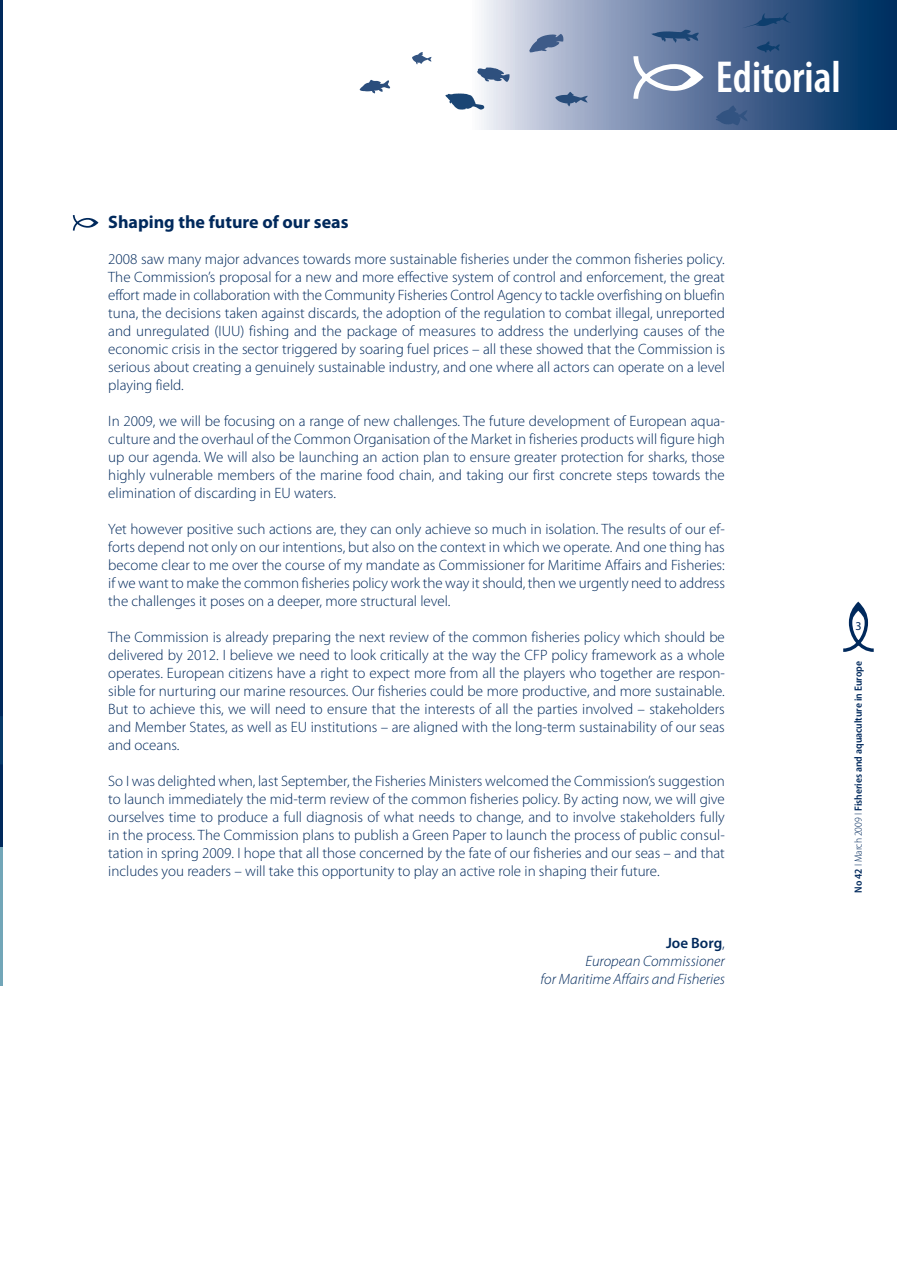
<style>
.page{position:relative;width:897px;height:1267px;background:#fff}
.page>*{position:absolute;margin:0;border:0;box-sizing:border-box;transform-origin:0 0}
.t1{font:600 condensed 45px "Myriad Pro";color:#fff}
.t2{font:700 18px "Myriad Pro";color:#00295c}
.t3{font:300 15px/18px "Myriad Pro";color:#00295c;text-align:justify}
.t4{font:italic 300 15px/18px "Myriad Pro";color:#00295c;text-align:right}
.t5{font:12px "Myriad Pro";color:#00295c}
.t6{font:600 semi-condensed 10.5px "Myriad Pro";color:#00295c}
.s1{font-weight:600;font-style:normal}
.s2{font-style:normal}
.s3{font-weight:300}
</style>
<div class="page">
<div style="left:0;top:0;width:15px;height:862px;background:#00295c"></div>
<div style="left:0;top:847px;width:15px;height:138px;background:#72a6b8"></div>
<svg style="left:0;top:716px;width:3px;height:48px"></svg>
<svg style="left:481px;top:0;width:416px;height:130px;background:#657ea2"></svg>
<svg style="left:843px;top:602px;width:31px;height:50px"></svg>
<svg style="left:73px;top:215px;width:25px;height:16px"></svg>
<svg style="left:633px;top:56px;width:71px;height:43px"></svg>
<svg style="left:555px;top:92px;width:33px;height:14px"></svg>
<svg style="left:757px;top:41px;width:23px;height:11px"></svg>
<svg style="left:360px;top:80px;width:30px;height:13px"></svg>
<svg style="left:652px;top:30px;width:47px;height:13px"></svg>
<svg style="left:716px;top:105px;width:32px;height:20px"></svg>
<svg style="left:412px;top:52px;width:19px;height:12px"></svg>
<svg style="left:477px;top:67px;width:33px;height:15px"></svg>
<svg style="left:529px;top:34px;width:34px;height:18px"></svg>
<svg style="left:446px;top:93px;width:38px;height:17px"></svg>
<svg style="left:742px;top:13px;width:49px;height:15px"></svg>
<div style="left:3px;top:0;width:32px;height:1037px;background:#fff"></div>
<h1 class="t1" style="left:716px;top:61px;width:127px">Editorial</h1>
<p class="t2" style="left:108px;top:215px;width:242px">Shaping the future of our seas</p>
<p class="t3" style="left:108px;top:251px;width:618px">2008 saw many major advances towards more sustainable fisheries under the common fisheries policy.<br>The Commission’s proposal for a new and more effective system of control and enforcement, the great effort made in collaboration with the Community Fisheries Control Agency to tackle overfishing on bluefin tuna, the decisions taken against discards, the adoption of the regulation to combat illegal, unreported and unregulated (IUU) fishing and the package of measures to address the underlying causes of the economic crisis in the sector triggered by soaring fuel prices – all these showed that the Commission is serious about creating a genuinely sustainable industry, and one where all actors can operate on a level playing field.</p>
<p class="t3" style="left:108px;top:413px;width:618px">In 2009, we will be focusing on a range of new challenges. The future development of European aqua&shy;culture and the overhaul of the Common Organisation of the Market in fisheries products will figure high up our agenda. We will also be launching an action plan to ensure greater protection for sharks, those highly vulnerable members of the marine food chain, and taking our first concrete steps towards the elimination of discarding in EU waters.</p>
<p class="t3" style="left:108px;top:521px;width:618px">Yet however positive such actions are, they can only achieve so much in isolation. The results of our ef&shy;forts depend not only on our intentions, but also on the context in which we operate. And one thing has become clear to me over the course of my mandate as Commissioner for Maritime Affairs and Fisheries: if we want to make the common fisheries policy work the way it should, then we urgently need to address the challenges it poses on a deeper, more structural level.</p>
<p class="t3" style="left:108px;top:629px;width:618px">The Commission is already preparing the next review of the common fisheries policy which should be delivered by 2012. I believe we need to look critically at the way the CFP policy framework as a whole operates. European citizens have a right to expect more from all the players who together are respon&shy;sible for nurturing our marine resources. Our fisheries could be more productive, and more sustainable.<br>But to achieve this, we will need to ensure that the interests of all the parties involved – stakeholders and Member States, as well as EU institutions – are aligned with the long-term sustainability of our seas and oceans.</p>
<p class="t3" style="left:108px;top:773px;width:618px">So I was delighted when, last September, the Fisheries Ministers welcomed the Commission’s suggestion to launch immediately the mid-term review of the common fisheries policy. By acting now, we will give ourselves time to produce a full diagnosis of what needs to change, and to involve stakeholders fully in the process. The Commission plans to publish a Green Paper to launch the process of public consul&shy;tation in spring 2009. I hope that all those concerned by the fate of our fisheries and our seas – and that includes you readers – will take this opportunity to play an active role in shaping their future.</p>
<p class="t4" style="left:540px;top:935px;width:186px"><span class="s1">Joe Borg</span><span class="s2">,<br></span>European Commissioner<br>for Maritime Affairs and Fisheries</p>
<p class="t5" style="left:855px;top:622px;width:8px">3</p>
<p class="t6" style="left:854px;top:893px;width:233px;rotate:-90deg">No 42 <span class="s3">I March 2009 I</span> Fisheries and aquaculture in Europe</p>
</div>
